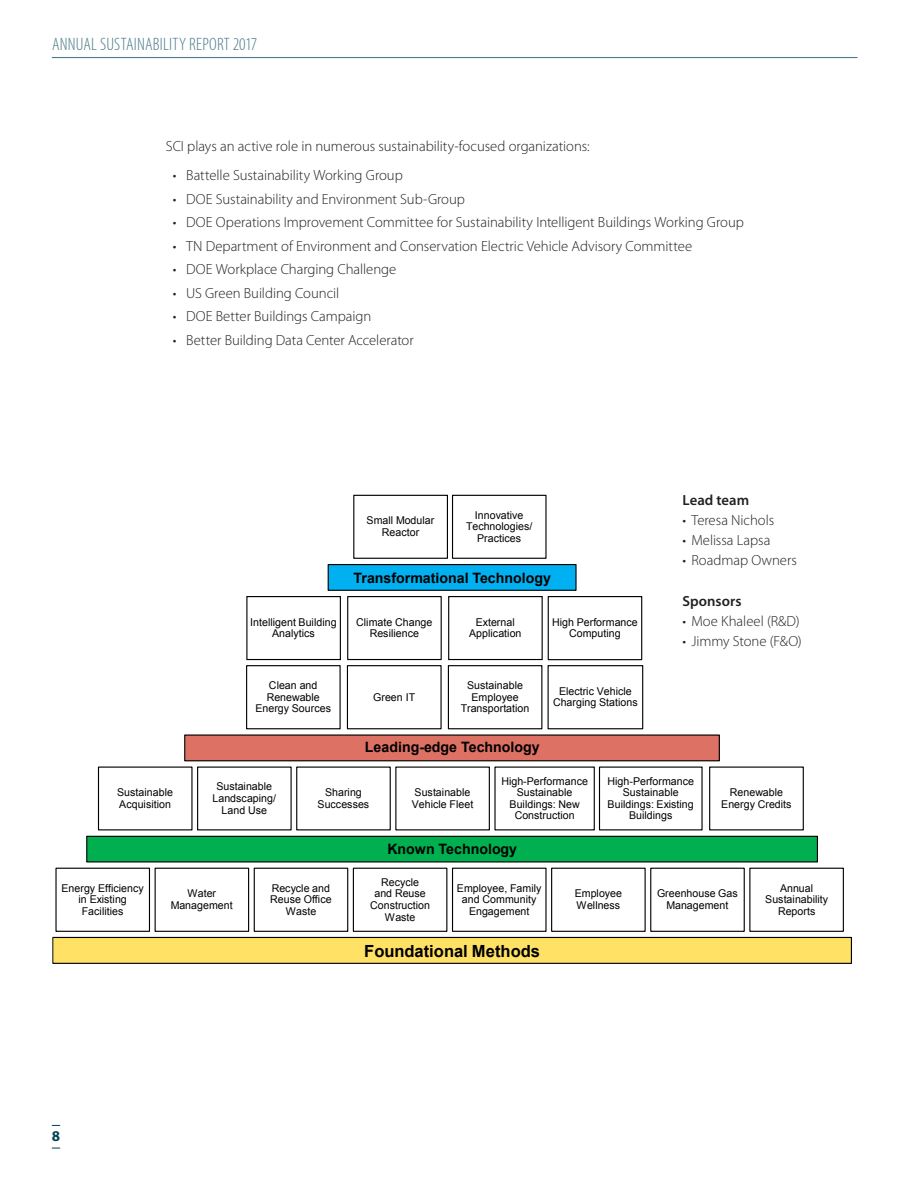
<style>
.page{position:relative;width:918px;height:1188px;background:#fff}
.page>*{position:absolute;margin:0;border:0;box-sizing:border-box;transform-origin:0 0}
.t1{font:300 condensed 18px "Myriad Pro";letter-spacing:.01em;color:#4d7b8a}
.t2{font:700 16.8px "Arial";letter-spacing:-.005em;color:#000}
.t3{font:700 15px "Myriad Pro";color:#004358}
.t4{font:300 14.7px "Myriad Pro";letter-spacing:-.005em;color:#231f20}
.t5{font:600 14.7px "Myriad Pro";letter-spacing:.005em;color:#231f20}
.t6{font:700 14.25px "Arial";color:#000}
.t7{font:14.25px "Arial";color:#000}
.t8{font:10.8px/11.6px "Arial";letter-spacing:.005em;color:#000;text-align:center}
.s1{color:#1e7640}
</style>
<div class="page">
<hr style="left:52px;top:57px;width:806px;height:1px;background:#4d7b8a">
<div style="left:452px;top:495px;width:95px;height:64px;border:1px solid #000"></div>
<div style="left:353px;top:495px;width:95px;height:64px;border:1px solid #000"></div>
<div style="left:347px;top:596px;width:95px;height:64px;border:1px solid #000"></div>
<div style="left:246px;top:596px;width:95px;height:64px;border:1px solid #000"></div>
<div style="left:448px;top:596px;width:95px;height:64px;border:1px solid #000"></div>
<div style="left:347px;top:665px;width:95px;height:64px;border:1px solid #000"></div>
<div style="left:548px;top:665px;width:95px;height:64px;border:1px solid #000"></div>
<div style="left:246px;top:665px;width:95px;height:64px;border:1px solid #000"></div>
<div style="left:448px;top:665px;width:94px;height:64px;border:1px solid #000"></div>
<div style="left:328px;top:565px;width:248px;height:25px;background:#00b0f0"></div>
<div style="left:328px;top:564px;width:249px;height:27px;border:1px solid #000"></div>
<div style="left:185px;top:735px;width:534px;height:26px;background:#dd7164"></div>
<div style="left:184px;top:734px;width:536px;height:27px;border:1px solid #000"></div>
<div style="left:709px;top:767px;width:95px;height:63px;border:1px solid #000"></div>
<div style="left:296px;top:767px;width:95px;height:63px;border:1px solid #000"></div>
<div style="left:87px;top:836px;width:730px;height:26px;background:#00b050"></div>
<div style="left:86px;top:836px;width:732px;height:27px;border:1px solid #000"></div>
<div style="left:452px;top:868px;width:95px;height:64px;border:1px solid #000"></div>
<div style="left:353px;top:868px;width:94px;height:64px;border:1px solid #000"></div>
<div style="left:551px;top:868px;width:95px;height:64px;border:1px solid #000"></div>
<div style="left:254px;top:868px;width:94px;height:64px;border:1px solid #000"></div>
<div style="left:155px;top:868px;width:94px;height:64px;border:1px solid #000"></div>
<div style="left:650px;top:868px;width:95px;height:64px;border:1px solid #000"></div>
<div style="left:749px;top:868px;width:95px;height:64px;border:1px solid #000"></div>
<div style="left:55px;top:868px;width:95px;height:64px;border:1px solid #000"></div>
<div style="left:53px;top:937px;width:798px;height:26px;background:#ffe166"></div>
<div style="left:52px;top:937px;width:800px;height:27px;border:1px solid #000"></div>
<div style="left:548px;top:596px;width:94px;height:64px;border:1px solid #000"></div>
<h1 class="t1" style="left:52px;top:35px;width:207px">ANNUAL SUSTAINABILITY REPORT 2017</h1>
<h3 class="t4" style="left:166px;top:138px;width:425px">SCI plays an active role in numerous sustainability-focused organizations:</h3>
<h3 class="t4" style="left:173px;top:167px;width:232px">• Battelle Sustainability Working Group</h3>
<h3 class="t4" style="left:173px;top:191px;width:294px">• DOE Sustainability and Environment Sub-Group</h3>
<h3 class="t4" style="left:173px;top:214px;width:573px">• DOE Operations Improvement Committee for Sustainability Intelligent Buildings Working Group</h3>
<h3 class="t4" style="left:173px;top:238px;width:521px">• TN Department of Environment and Conservation Electric Vehicle Advisory Committee</h3>
<h3 class="t4" style="left:173px;top:261px;width:225px">• DOE Workplace Charging Challenge</h3>
<h3 class="t4" style="left:173px;top:285px;width:168px">• US Green Building Council</h3>
<h3 class="t4" style="left:173px;top:308px;width:200px">• DOE Better Buildings Campaign</h3>
<h3 class="t4" style="left:173px;top:332px;width:243px">• Better Building Data Center Accelerator</h3>
<p class="t8" style="left:367px;top:515px;width:69px">Small Modular<br>Reactor</p>
<p class="t8" style="left:466px;top:509px;width:68px">Innovative<br>Technologies/<br>Practices</p>
<h3 class="t6" style="left:354px;top:568px;width:199px">Transformational Technology</h3>
<p class="t8" style="left:356px;top:616px;width:78px">Climate Change<br>Resilience</p>
<p class="t8" style="left:250px;top:616px;width:88px">Intelligent Building<br>Analytics</p>
<p class="t8" style="left:469px;top:616px;width:54px">External<br>Application</p>
<p class="t8" style="left:552px;top:616px;width:87px">High Performance<br>Computing</p>
<p class="t8" style="left:255px;top:680px;width:77px">Clean and<br>Renewable<br>Energy Sources</p>
<p class="t8" style="left:461px;top:680px;width:70px">Sustainable<br>Employee<br>Transportation</p>
<p class="t8" style="left:373px;top:691px;width:43px">Green IT</p>
<p class="t8" style="left:553px;top:685px;width:86px">Electric Vehicle<br>Charging Stations</p>
<h3 class="t6" style="left:365px;top:738px;width:176px">Leading-edge Technology</h3>
<h3 class="t5" style="left:682px;top:492px;width:68px">Lead team</h3>
<h3 class="t4" style="left:682px;top:512px;width:93px">• Teresa Nichols</h3>
<h3 class="t4" style="left:682px;top:532px;width:90px">• Melissa Lapsa</h3>
<h3 class="t4" style="left:682px;top:552px;width:116px">• Roadmap Owners</h3>
<h3 class="t5" style="left:682px;top:593px;width:61px">Sponsors</h3>
<h3 class="t4" style="left:682px;top:613px;width:119px">• Moe Khaleel (R&amp;D)</h3>
<h3 class="t4" style="left:682px;top:633px;width:121px">• Jimmy Stone (F&amp;O)</h3>
<h3 class="t6" style="left:681px;top:497px;width:72px">Lead team</h3>
<h3 class="t7" style="left:681px;top:518px;width:108px"><span class="s1">•</span> Melissa Lapsa</h3>
<p class="t8" style="left:117px;top:787px;width:57px;text-align:left">Sustainable<br>Acquisition</p>
<p class="t8" style="left:608px;top:775px;width:88px">High-Performance<br>Sustainable<br>Buildings: Existing<br>Buildings</p>
<h3 class="t6" style="left:387px;top:839px;width:131px">Known Technology</h3>
<p class="t8" style="left:457px;top:882px;width:86px">Employee, Family and Community<br>Engagement</p>
<p class="t8" style="left:318px;top:787px;width:53px">Sharing<br>Successes</p>
<p class="t8" style="left:501px;top:775px;width:88px">High-Performance<br>Sustainable<br>Buildings: New<br>Construction</p>
<p class="t8" style="left:213px;top:781px;width:65px">Sustainable<br>Landscaping/<br>Land Use</p>
<p class="t8" style="left:412px;top:787px;width:63px;text-align:left">Sustainable<br>Vehicle Fleet</p>
<p class="t8" style="left:721px;top:787px;width:72px">Renewable<br>Energy Credits</p>
<p class="t8" style="left:370px;top:876px;width:61px">Recycle<br>and Reuse<br>Construction<br>Waste</p>
<p class="t8" style="left:575px;top:888px;width:49px;text-align:left">Employee<br>Wellness</p>
<p class="t8" style="left:62px;top:882px;width:84px">Energy Efficiency in Existing<br>Facilities</p>
<p class="t8" style="left:171px;top:888px;width:64px">Water<br>Management</p>
<p class="t8" style="left:657px;top:888px;width:82px">Greenhouse Gas<br>Management</p>
<p class="t8" style="left:765px;top:882px;width:64px">Annual<br>Sustainability<br>Reports</p>
<p class="t8" style="left:270px;top:882px;width:63px">Recycle and<br>Reuse Office<br>Waste</p>
<h3 class="t3" style="left:52px;top:1127px;width:10px">8</h3>
<h2 class="t2" style="left:364px;top:940px;width:177px">Foundational Methods</h2>
</div>
